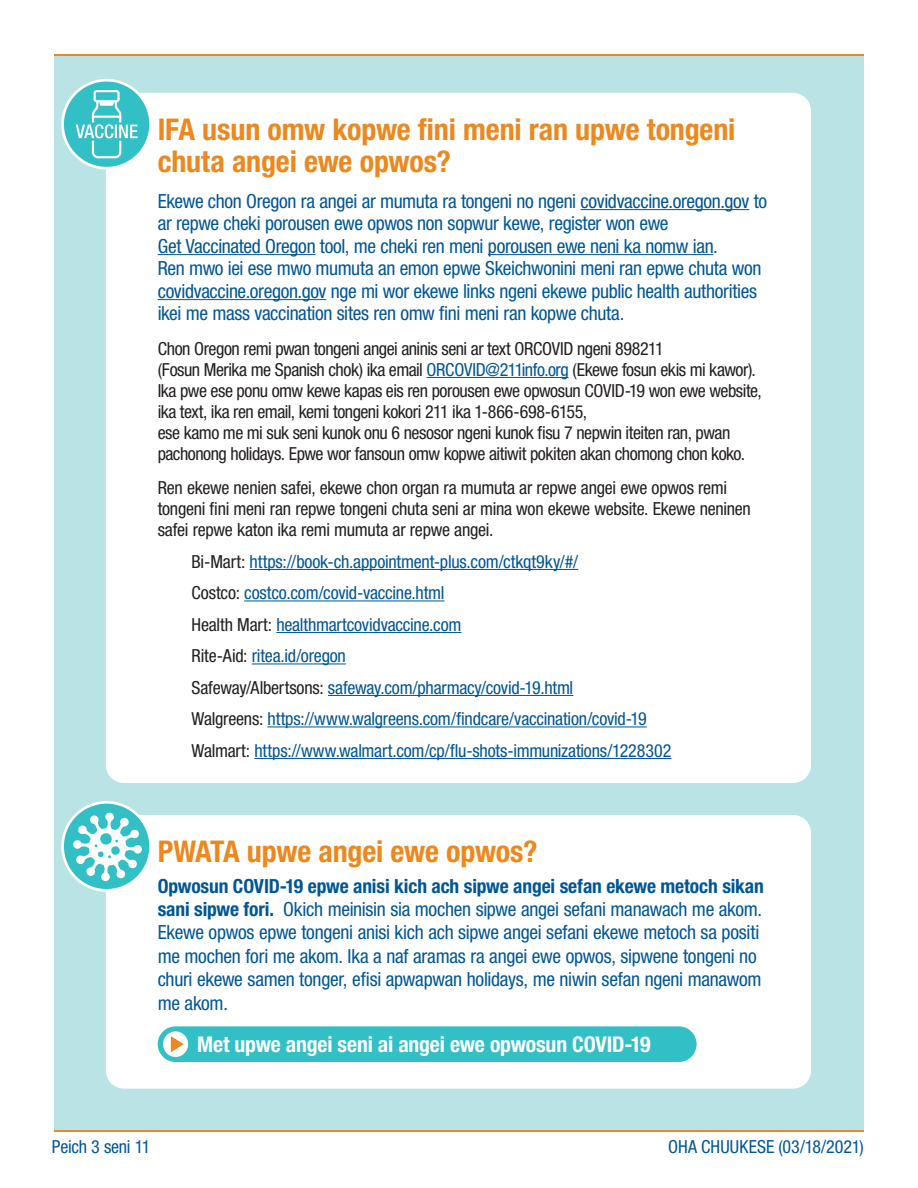
<style>
.page{position:relative;width:918px;height:1188px;background:#fff}
.page>*{position:absolute;margin:0;border:0;box-sizing:border-box;transform-origin:0 0}
.t1{font:700 condensed 30px/31.5px "Helvetica Neue LT Std";letter-spacing:-.005em;color:#ec881d}
.body{font:700 condensed 21.75px "Helvetica Neue LT Std";letter-spacing:-.01em;color:#fff}
.body-2{font:condensed 19.5px/22.5px "Helvetica Neue LT Std";letter-spacing:-.015em;color:#005695}
.body-3{font:condensed 18px/21px "Helvetica Neue LT Std";letter-spacing:-.025em;color:#231f20}
.body-4{font:condensed 18px "Helvetica Neue LT Std";letter-spacing:-.01em;color:#005594}
.t2{font:condensed 18px "Helvetica Neue LT Std";color:#005695}
.s1{color:#005594}
.s2{color:#231f20}
.s3{font-weight:700}
</style>
<div class="page">
<div style="left:54px;top:56px;width:810px;height:1074px;background:#b9e3e5"></div>
<hr style="left:54px;top:54px;width:810px;height:2px;background:#ec881d">
<hr style="left:54px;top:1130px;width:810px;height:1px;background:#ec881d">
<div style="left:106px;top:93px;width:705px;height:690px;background:#fff;border-radius:18px"></div>
<div style="left:106px;top:815px;width:705px;height:274px;background:#fff;border-radius:18px"></div>
<svg style="left:63px;top:80px;width:88px;height:88px;background:#4bc6cc"></svg>
<div style="left:61px;top:79px;width:91px;height:91px;border:3px solid #fff;border-radius:50%"></div>
<svg style="left:63px;top:802px;width:88px;height:88px"></svg>
<div style="left:61px;top:801px;width:91px;height:91px;border:3px solid #fff;border-radius:50%"></div>
<hr style="left:581px;top:209px;width:168px;height:1px;background:#005594">
<hr style="left:158px;top:254px;width:158px;height:1px;background:#005594">
<hr style="left:488px;top:254px;width:225px;height:1px;background:#005594">
<hr style="left:158px;top:299px;width:168px;height:1px;background:#005594">
<hr style="left:427px;top:377px;width:141px;height:1px;background:#005594">
<hr style="left:250px;top:569px;width:328px;height:1px;background:#005594">
<hr style="left:244px;top:601px;width:201px;height:1px;background:#005594">
<hr style="left:276px;top:632px;width:185px;height:1px;background:#005594">
<hr style="left:252px;top:664px;width:94px;height:1px;background:#005594">
<hr style="left:328px;top:695px;width:245px;height:1px;background:#005594">
<hr style="left:267px;top:727px;width:380px;height:1px;background:#005594">
<hr style="left:254px;top:758px;width:418px;height:1px;background:#005594">
<svg style="left:76px;top:90px;width:62px;height:68px;background:#5dccd1"></svg>
<div style="left:158px;top:1026px;width:539px;height:36px;background:#32bfc5;border-radius:18px"></div>
<div style="left:163px;top:1031px;width:25px;height:26px;background:#fff;border-radius:50%"></div>
<svg style="left:171px;top:1036px;width:13px;height:16px"></svg>
<svg style="left:73px;top:812px;width:69px;height:69px"></svg>
<p class="t1" style="left:158px;top:113px;width:579px">IFA usun omw kopwe fini meni ran upwe tongeni chuta angei ewe opwos?</p>
<p class="body-2" style="left:158px;top:189px;width:611px">Ekewe chon Oregon ra angei ar mumuta ra tongeni no ngeni <span class="s1">covidvaccine.oregon.gov</span> to ar repwe cheki porousen ewe opwos non sopwur kewe, register won ewe<br><span class="s1">Get Vaccinated Oregon</span> tool, me cheki ren meni <span class="s1">porousen ewe neni ka nomw ian</span>.<br>Ren mwo iei ese mwo mumuta an emon epwe Skeichwonini meni ran epwe chuta won <span class="s1">covidvaccine.oregon.gov</span> nge mi wor ekewe links ngeni ekewe public health authorities ikei me mass vaccination sites ren omw fini meni ran kopwe chuta.</p>
<p class="body-3" style="left:158px;top:338px;width:606px">Chon Oregon remi pwan tongeni angei aninis seni ar text ORCOVID ngeni 898211<br>(Fosun Merika me Spanish chok) ika email <span class="s1">ORCOVID@211info.org</span> (Ekewe fosun ekis mi kawor).<br>Ika pwe ese ponu omw kewe kapas eis ren porousen ewe opwosun COVID-19 won ewe website, ika text, ika ren email, kemi tongeni kokori 211 ika 1-866-698-6155,<br>ese kamo me mi suk seni kunok onu 6 nesosor ngeni kunok fisu 7 nepwin iteiten ran, pwan pachonong holidays. Epwe wor fansoun omw kopwe aitiwit pokiten akan chomong chon koko.</p>
<p class="body-3" style="left:158px;top:477px;width:595px">Ren ekewe nenien safei, ekewe chon organ ra mumuta ar repwe angei ewe opwos remi tongeni fini meni ran repwe tongeni chuta seni ar mina won ekewe website. Ekewe neninen safei repwe katon ika remi mumuta ar repwe angei.</p>
<p class="body-4" style="left:191px;top:551px;width:388px"><span class="s2">Bi-Mart:</span> https://book-ch.appointment-plus.com/ctkqt9ky/#/</p>
<p class="body-4" style="left:191px;top:582px;width:255px"><span class="s2">Costco:</span> costco.com/covid-vaccine.html</p>
<p class="body-4" style="left:191px;top:614px;width:271px"><span class="s2">Health Mart:</span> healthmartcovidvaccine.com</p>
<p class="body-4" style="left:191px;top:645px;width:156px"><span class="s2">Rite-Aid:</span> ritea.id/oregon</p>
<p class="body-4" style="left:191px;top:677px;width:383px"><span class="s2">Safeway/Albertsons:</span> safeway.com/pharmacy/covid-19.html</p>
<p class="body-4" style="left:191px;top:708px;width:457px"><span class="s2">Walgreens:</span> https://www.walgreens.com/findcare/vaccination/covid-19</p>
<p class="body-4" style="left:191px;top:740px;width:482px"><span class="s2">Walmart:</span> https://www.walmart.com/cp/flu-shots-immunizations/1228302</p>
<p class="t1" style="left:158px;top:836px;width:381px">PWATA upwe angei ewe opwos?</p>
<p class="body-2" style="left:158px;top:874px;width:608px;line-height:23.4px"><span class="s3">Opwosun COVID-19 epwe anisi kich ach sipwe angei sefan ekewe metoch sikan sani sipwe fori.</span> Okich meinisin sia mochen sipwe angei sefani manawach me akom.<br>Ekewe opwos epwe tongeni anisi kich ach sipwe angei sefani ekewe metoch sa positi me mochen fori me akom. Ika a naf aramas ra angei ewe opwos, sipwene tongeni no churi ekewe samen tonger, efisi apwapwan holidays, me niwin sefan ngeni manawom me akom.</p>
<p class="body" style="left:197px;top:1031px;width:455px">Met upwe angei seni ai angei ewe opwosun COVID-19</p>
<p class="t2" style="left:52px;top:1137px;width:100px">Peich 3 seni 11</p>
<p class="t2" style="left:668px;top:1137px;width:197px">OHA CHUUKESE (03/18/2021)</p>
</div>
